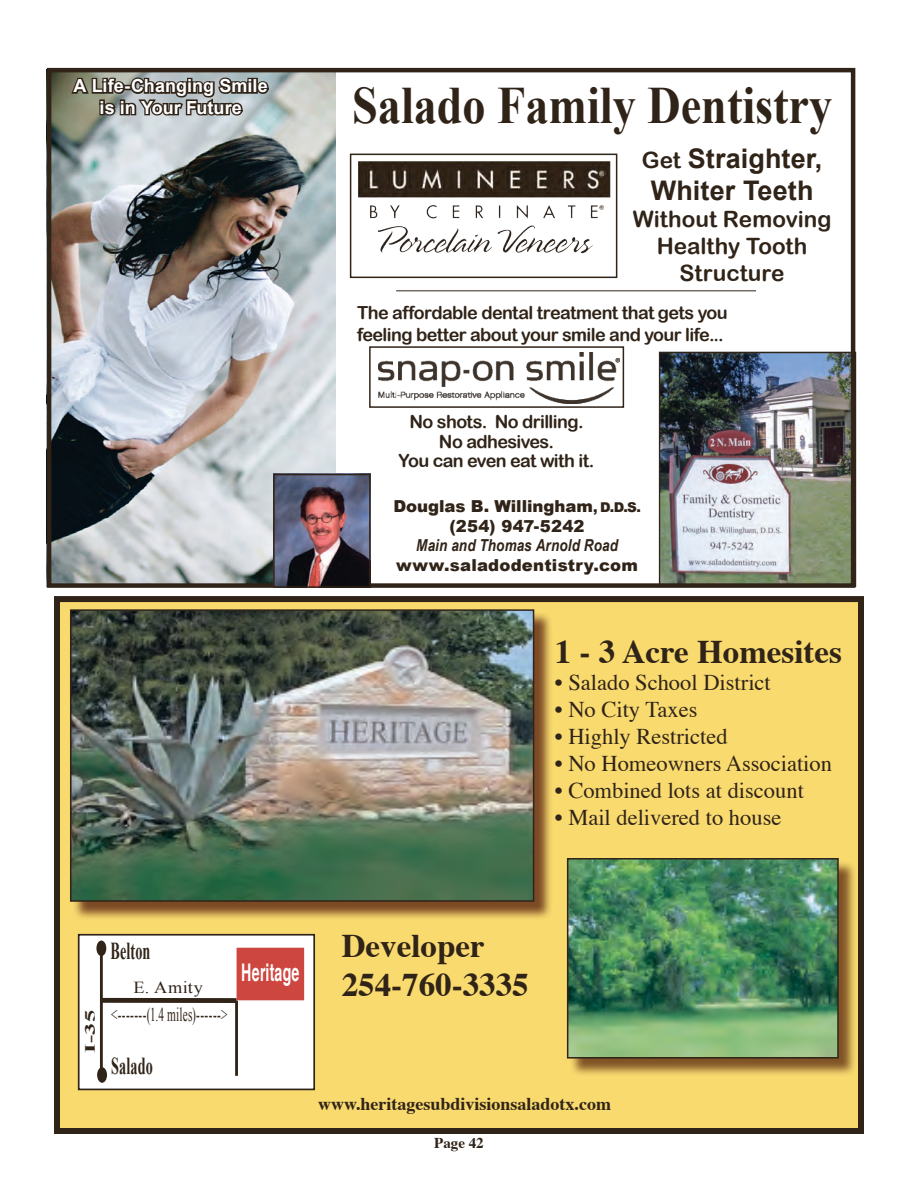
<style>
.page{position:relative;width:918px;height:1188px;background:#fff}
.page>*{position:absolute;margin:0;border:0;box-sizing:border-box;transform-origin:0 0}
.t1{font:700 52.5px "Times New Roman";color:#302318;scale:.88 1}
.t2{font:700 33px "Times";color:#302318}
.t3{font:700 27px/32.4px "Arial";letter-spacing:.005em;color:#302318;text-align:center}
.t4{font:700 24.3px "Times New Roman";letter-spacing:.01em;color:#302318;scale:.58 1}
.t5{font:700 24.3px "Helvetica";letter-spacing:.015em;color:#fff;scale:.58 1}
.t6{font:22.5px "Times";color:#302318}
.t7{font:22.5px/27px "Arial Rounded MT Bold";color:#302318;text-align:center}
.t8{font:19.5px "Times New Roman";letter-spacing:.025em;color:#302318;scale:.58 1}
.t9{font:18px/19.5px "Arial Rounded MT Bold";letter-spacing:-.035em;color:#302318;text-align:center}
.t10{font:700 18px "Times";color:#302318}
.t11{font:700 18px/21.6px "Arial";letter-spacing:.005em;color:#fff;text-align:center}
.t12{font:16.8px "Times New Roman";letter-spacing:.035em;color:#302318;scale:1.08 1}
.t13{font:900 16.5px/19.8px "Arial";letter-spacing:.01em;color:#302318;text-align:center}
.t14{font:700 15px "Times";color:#302318}
.t15{font:700 14.1px "Times New Roman";color:#302318;scale:1.72 1}
.s1{font-family:"Arial Rounded MT Bold";font-weight:400;font-size:22.5px}
.s2{font-size:13.5px}
.s3{font-family:"Arial Narrow";font-weight:700;font-style:italic}
</style>
<div class="page">
<img style="left:661px;top:354px;width:189px;height:229px">
<div style="left:659px;top:352px;width:197px;height:235px;border:1px solid #302318"></div>
<img style="left:52px;top:73px;width:283px;height:510px">
<div style="left:47px;top:68px;width:808px;height:520px;border:4px solid #302318"></div>
<img style="left:276px;top:477px;width:92px;height:108px">
<div style="left:273px;top:474px;width:98px;height:114px;border:2px solid #302318"></div>
<img style="left:378px;top:352px;width:242px;height:52px">
<div style="left:369px;top:346px;width:255px;height:62px;border:2px solid #302318"></div>
<img style="left:358px;top:161px;width:253px;height:93px">
<div style="left:350px;top:154px;width:267px;height:124px;border:2px solid #302318"></div>
<svg style="left:69px;top:68px;width:202px;height:50px;background:#706f68"></svg>
<hr style="left:396px;top:291px;width:360px;height:1px;background:#302318">
<div style="left:57px;top:599px;width:804px;height:532px;background:#f8da6f"></div>
<div style="left:54px;top:596px;width:810px;height:538px;border:6px solid #302318"></div>
<div style="left:569px;top:860px;width:289px;height:217px;background:#58270e;opacity:.75"></div>
<img style="left:570px;top:861px;width:266px;height:195px">
<div style="left:567px;top:858px;width:272px;height:201px;border:2px solid #302318"></div>
<div style="left:72px;top:612px;width:481px;height:308px;background:#52190c;opacity:.75"></div>
<img style="left:73px;top:612px;width:458px;height:287px">
<div style="left:70px;top:609px;width:464px;height:293px;border:2px solid #302318"></div>
<div style="left:79px;top:935px;width:235px;height:154px;background:#fff"></div>
<div style="left:78px;top:934px;width:237px;height:156px;border:2px solid #302318"></div>
<hr style="left:100px;top:945px;width:3px;height:132px;background:#302318">
<hr style="left:101px;top:998px;width:136px;height:4px;background:#302318">
<hr style="left:235px;top:1001px;width:3px;height:75px;background:#302318">
<div style="left:237px;top:949px;width:66px;height:50px;background:#cd4640"></div>
<div style="left:236px;top:948px;width:68px;height:52px;border:2px solid #cd4640"></div>
<div style="left:97px;top:942px;width:9px;height:13px;background:#302318;border-radius:50%"></div>
<div style="left:96px;top:941px;width:11px;height:15px;border:2px solid #302318;border-radius:50%"></div>
<div style="left:98px;top:1068px;width:8px;height:14px;background:#302318;border-radius:50%"></div>
<div style="left:97px;top:1068px;width:10px;height:14px;border:2px solid #302318;border-radius:50%"></div>
<p class="t11" style="left:74px;top:75px;width:196px">A Life-Changing Smile is in Your Future</p>
<p class="t1" style="left:352px;top:75px;width:547px">Salado Family Dentistry</p>
<p class="t3" style="left:642px;top:142px;width:182px"><span class="s1">Get</span> Straighter,<br>Whiter Teeth</p>
<p class="t7" style="left:633px;top:206px;width:200px">Without Removing<br>Healthy Tooth<br>Structure</p>
<p class="t9" style="left:357px;top:302px;width:372px;line-height:21.6px;text-align:left">The affordable dental treatment that gets you feeling better about your smile and your life...</p>
<p class="t9" style="left:399px;top:412px;width:198px">No shots. No drilling.<br>No adhesives.<br>You can even eat with it.</p>
<p class="t13" style="left:393px;top:496px;width:249px">Douglas B. Willingham<span class="s2">, D.D.S. </span>(254) 947-5242<br><span class="s3">Main and Thomas Arnold Road </span>www.saladodentistry.com</p>
<p class="t2" style="left:555px;top:630px;width:289px">1 - 3 Acre Homesites</p>
<p class="t6" style="left:555px;top:668px;width:217px">• Salado School District</p>
<p class="t6" style="left:555px;top:695px;width:144px">• No City Taxes</p>
<p class="t6" style="left:555px;top:722px;width:174px">• Highly Restricted</p>
<p class="t6" style="left:555px;top:749px;width:279px">• No Homeowners Association</p>
<p class="t6" style="left:555px;top:776px;width:251px">• Combined lots at discount</p>
<p class="t6" style="left:555px;top:803px;width:228px">• Mail delivered to house</p>
<p class="t15" style="left:80px;top:1053px;width:26px;rotate:-90deg">I-35</p>
<p class="t4" style="left:111px;top:934px;width:70px">Belton</p>
<p class="t12" style="left:133px;top:976px;width:66px">E. Amity</p>
<p class="t8" style="left:111px;top:1001px;width:202px">&lt;-------(1.4 miles)------&gt;</p>
<p class="t4" style="left:111px;top:1049px;width:73px">Salado</p>
<p class="t5" style="left:241px;top:952px;width:102px">Heritage</p>
<p class="t2" style="left:342px;top:924px;width:144px">Developer</p>
<p class="t2" style="left:342px;top:963px;width:188px">254-760-3335</p>
<p class="t10" style="left:318px;top:1092px;width:295px">www.heritagesubdivisionsaladotx.com</p>
<p class="t14" style="left:434px;top:1133px;width:51px">Page 42</p>
</div>
